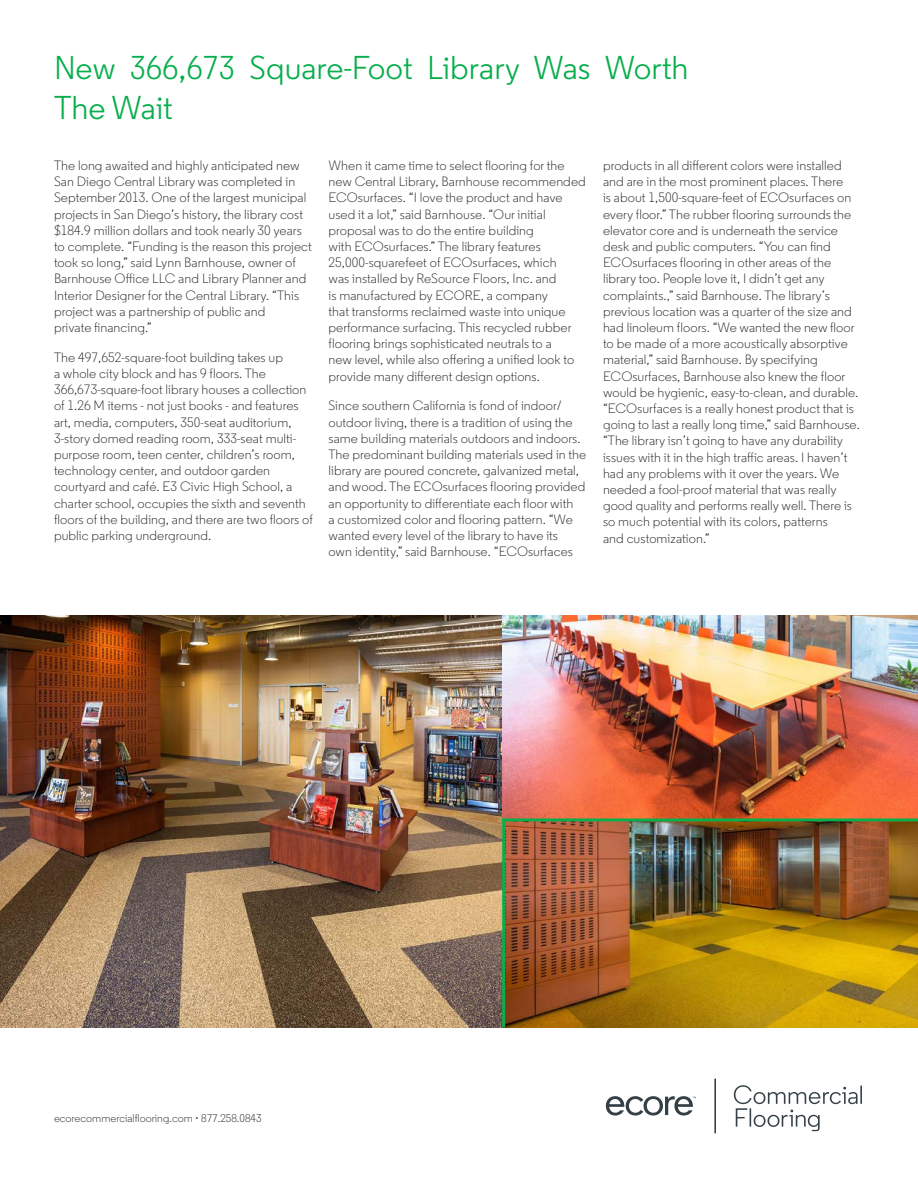
<style>
.page{position:relative;width:918px;height:1188px;background:#fff}
.page>*{position:absolute;margin:0;border:0;box-sizing:border-box;transform-origin:0 0}
.t1{font:33px/39.6px "Regular";color:#08ae4c}
.t2{font:300 13.5px/16.2px "Regular";letter-spacing:.005em;color:#231f20}
.t3{font:300 11.25px "Regular";color:#231f20}
</style>
<div class="page">
<svg style="left:605px;top:1078px;width:257px;height:56px"></svg>
<img style="left:0;top:616px;width:502px;height:411px">
<img style="left:502px;top:616px;width:416px;height:202px">
<img style="left:505px;top:821px;width:413px;height:206px">
<hr style="left:502px;top:818px;width:416px;height:3px;background:#0cae4c">
<hr style="left:502px;top:818px;width:3px;height:209px;background:#0cae4c">
<p class="t1" style="left:54px;top:48px;width:636px">New 366,673 Square-Foot Library Was Worth<br>The Wait</p>
<p class="t2" style="left:54px;top:157px;width:259px">The long awaited and highly anticipated new San Diego Central Library was completed in September 2013. One of the largest municipal projects in San Diego’s history, the library cost $184.9 million dollars and took nearly 30 years to complete. “Funding is the reason this project took so long,” said Lynn Barnhouse, owner of Barnhouse Office LLC and Library Planner and Interior Designer for the Central Library. “This project was a partnership of public and</p>
<p class="t2" style="left:54px;top:319px;width:99px">private financing.”</p>
<p class="t2" style="left:54px;top:349px;width:261px">The 497,652-square-foot building takes up<br>a whole city block and has 9 floors. The 366,673-square-foot library houses a collection of 1.26 M items - not just books - and features art, media, computers, 350-seat auditorium, 3-story domed reading room, 333-seat multi&shy;purpose room, teen center, children’s room, technology center, and outdoor garden courtyard and café. E3 Civic High School, a charter school, occupies the sixth and seventh floors of the building, and there are two floors of public parking underground.</p>
<p class="t2" style="left:329px;top:157px;width:259px">When it came time to select flooring for the new Central Library, Barnhouse recommended ECOsurfaces. “I love the product and have used it a lot,” said Barnhouse. “Our initial proposal was to do the entire building<br>with ECOsurfaces.” The library features 25,000-squarefeet of ECOsurfaces, which<br>was installed by ReSource Floors, Inc. and<br>is manufactured by ECORE, a company<br>that transforms reclaimed waste into unique performance surfacing. This recycled rubber flooring brings sophisticated neutrals to a<br>new level, while also offering a unified look to provide many different design options.</p>
<p class="t2" style="left:329px;top:398px;width:259px">Since southern California is fond of indoor/ outdoor living, there is a tradition of using the same building materials outdoors and indoors.<br>The predominant building materials used in the library are poured concrete, galvanized metal, and wood. The ECOsurfaces flooring provided an opportunity to differentiate each floor with<br>a customized color and flooring pattern. “We wanted every level of the library to have its<br>own identity,” said Barnhouse. “ECOsurfaces</p>
<p class="t2" style="left:603px;top:157px;width:258px">products in all different colors were installed and are in the most prominent places. There<br>is about 1,500-square-feet of ECOsurfaces on every floor.” The rubber flooring surrounds the elevator core and is underneath the service desk and public computers. “You can find ECOsurfaces flooring in other areas of the library too. People love it, I didn’t get any complaints.,” said Barnhouse. The library’s previous location was a quarter of the size and had linoleum floors. “We wanted the new floor to be made of a more acoustically absorptive material,” said Barnhouse. By specifying ECOsurfaces, Barnhouse also knew the floor would be hygienic, easy-to-clean, and durable. “ECOsurfaces is a really honest product that is going to last a really long time,” said Barnhouse. “The library isn’t going to have any durability issues with it in the high traffic areas. I haven’t had any problems with it over the years. We needed a fool-proof material that was really good quality and performs really well. There is so much potential with its colors, patterns</p>
<p class="t2" style="left:603px;top:530px;width:108px">and customization.”</p>
<p class="t3" style="left:54px;top:1111px;width:209px">ecorecommercialflooring.com • 877.258.0843</p>
</div>
